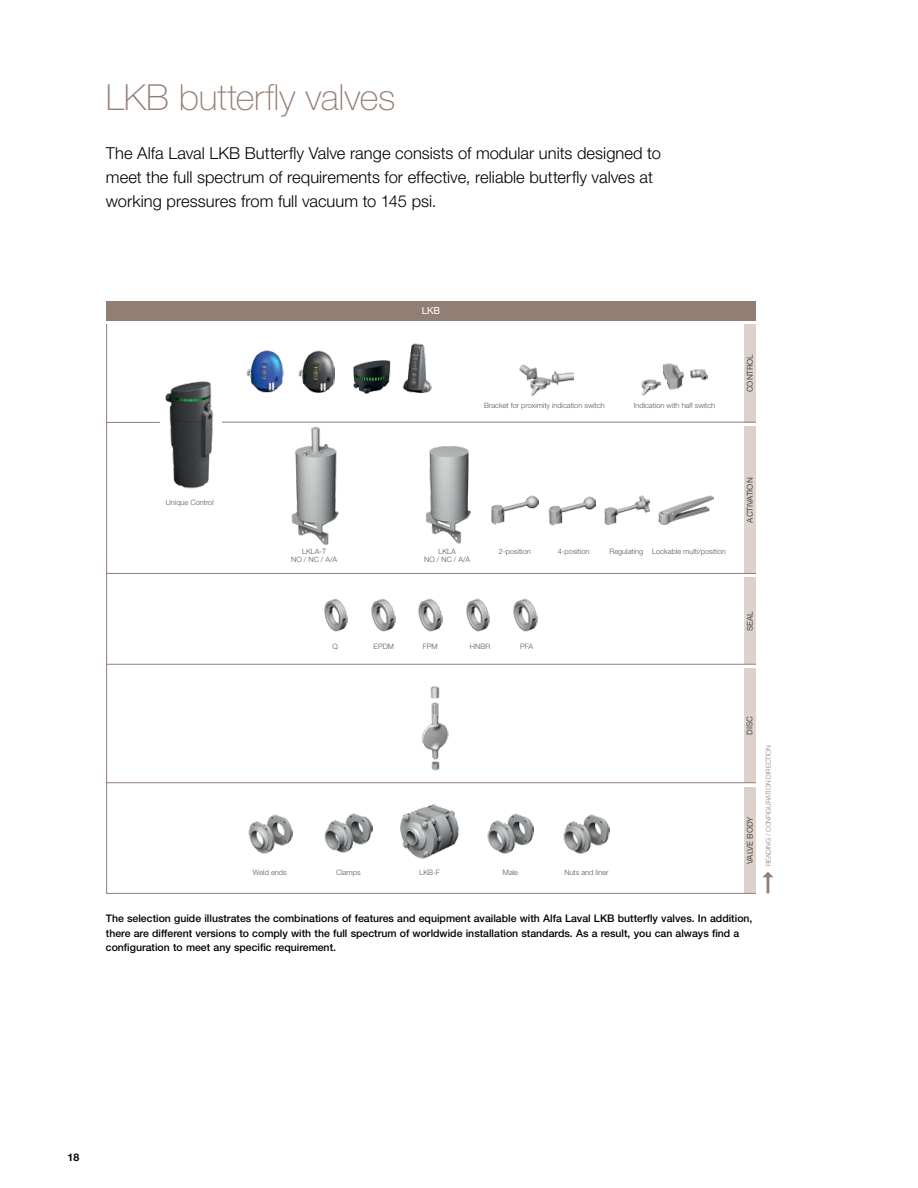
<style>
.page{position:relative;width:918px;height:1188px;background:#fff}
.page>*{position:absolute;margin:0;border:0;box-sizing:border-box;transform-origin:0 0}
.t1{font:100 36px "Helvetica Neue LT Std";letter-spacing:-.005em;color:#937e74}
.t2{font:300 16.5px/24px "Helvetica Neue LT Std";color:#000}
.t3{font:500 10.5px/14.2px "Helvetica Neue LT Std";color:#000}
.t4{font:700 10.5px "Helvetica Neue LT Std";color:#000}
.t5{font:9.75px "Helvetica Neue LT Std";color:#fff}
.t6{font:8.1px "Helvetica Neue LT Std";letter-spacing:-.01em;color:#4d4d4f}
.t7{font:300 7.35px/8.1px "Helvetica Neue LT Std";color:#58595b;text-align:center}
.t8{font:300 6.75px "Helvetica Neue LT Std";letter-spacing:-.01em;color:#937e74}
</style>
<div class="page">
<img style="left:403px;top:344px;width:28px;height:48px">
<img style="left:298px;top:351px;width:37px;height:41px">
<img style="left:247px;top:350px;width:37px;height:42px">
<img style="left:519px;top:364px;width:55px;height:31px">
<img style="left:642px;top:363px;width:65px;height:32px">
<img style="left:400px;top:804px;width:59px;height:55px">
<img style="left:488px;top:814px;width:45px;height:39px">
<img style="left:249px;top:815px;width:43px;height:39px">
<img style="left:325px;top:814px;width:47px;height:39px">
<img style="left:564px;top:815px;width:45px;height:39px">
<img style="left:422px;top:686px;width:26px;height:84px">
<img style="left:324px;top:599px;width:24px;height:32px">
<img style="left:513px;top:599px;width:24px;height:32px">
<img style="left:466px;top:599px;width:24px;height:32px">
<img style="left:418px;top:599px;width:24px;height:32px">
<img style="left:371px;top:599px;width:24px;height:32px">
<img style="left:292px;top:427px;width:47px;height:117px">
<img style="left:426px;top:446px;width:45px;height:98px">
<img style="left:492px;top:495px;width:46px;height:29px">
<img style="left:549px;top:496px;width:46px;height:29px">
<img style="left:604px;top:495px;width:46px;height:29px">
<img style="left:658px;top:495px;width:56px;height:29px">
<img style="left:165px;top:381px;width:49px;height:108px">
<div style="left:106px;top:301px;width:650px;height:19px;background:#937e74"></div>
<div style="left:744px;top:668px;width:12px;height:115px;background:#dcd1cb"></div>
<div style="left:744px;top:426px;width:12px;height:148px;background:#dcd1cb"></div>
<hr style="left:106px;top:782px;width:650px;height:1px;background:#937e74">
<div style="left:744px;top:578px;width:12px;height:86px;background:#dcd1cb"></div>
<hr style="left:106px;top:664px;width:650px;height:1px;background:#937e74">
<hr style="left:106px;top:573px;width:650px;height:1px;background:#937e74">
<svg style="left:762px;top:872px;width:11px;height:21px"></svg>
<div style="left:744px;top:324px;width:12px;height:99px;background:#dcd1cb"></div>
<hr style="left:222px;top:422px;width:534px;height:1px;background:#937e74">
<div style="left:744px;top:787px;width:12px;height:107px;background:#dcd1cb"></div>
<hr style="left:106px;top:893px;width:650px;height:1px;background:#937e74">
<hr style="left:106px;top:422px;width:54px;height:1px;background:#937e74">
<hr style="left:106px;top:324px;width:1px;height:570px;background:#937e74">
<img style="left:353px;top:360px;width:38px;height:34px">
<h1 class="t1" style="left:106px;top:77px;width:291px">LKB butterfly valves</h1>
<h2 class="t2" style="left:106px;top:141px;width:556px">The Alfa Laval LKB Butterfly Valve range consists of modular units designed to meet the full spectrum of requirements for effective, reliable butterfly valves at working pressures from full vacuum to 145 psi.</h2>
<p class="t5" style="left:422px;top:304px;width:20px">LKB</p>
<p class="t7" style="left:484px;top:402px;width:122px">Bracket for proximity indication switch</p>
<p class="t7" style="left:634px;top:402px;width:83px">Indication with half switch</p>
<p class="t6" style="left:745px;top:392px;width:40px;rotate:-90deg">CONTROL</p>
<p class="t7" style="left:166px;top:498px;width:49px">Unique Control</p>
<p class="t7" style="left:302px;top:547px;width:26px">LKLA-T</p>
<p class="t7" style="left:558px;top:547px;width:33px">4-position</p>
<p class="t7" style="left:609px;top:547px;width:118px">Regulating Lockable multi/position</p>
<p class="t7" style="left:291px;top:555px;width:48px">NO / NC / A/A</p>
<p class="t7" style="left:424px;top:547px;width:48px">LKLA<br>NO / NC / A/A</p>
<p class="t7" style="left:499px;top:547px;width:33px">2-position</p>
<p class="t7" style="left:333px;top:642px;width:7px">Q</p>
<p class="t7" style="left:374px;top:642px;width:22px">EPDM</p>
<p class="t7" style="left:423px;top:642px;width:16px">FPM</p>
<p class="t7" style="left:470px;top:642px;width:22px">HNBR</p>
<p class="t7" style="left:520px;top:642px;width:14px">PFA</p>
<p class="t6" style="left:745px;top:523px;width:46px;rotate:-90deg">ACTIVATION</p>
<p class="t6" style="left:745px;top:631px;width:21px;rotate:-90deg">SEAL</p>
<p class="t7" style="left:336px;top:868px;width:26px">Clamps</p>
<p class="t7" style="left:419px;top:868px;width:22px">LKB-F</p>
<p class="t7" style="left:503px;top:868px;width:17px">Male</p>
<p class="t7" style="left:253px;top:868px;width:35px">Weld ends</p>
<p class="t7" style="left:564px;top:868px;width:46px">Nuts and liner</p>
<p class="t6" style="left:745px;top:735px;width:20px;rotate:-90deg">DISC</p>
<p class="t6" style="left:745px;top:864px;width:49px;rotate:-90deg">VALVE BODY</p>
<p class="t8" style="left:764px;top:866px;width:123px;rotate:-90deg">READING / CONFIGURATION DIRECTION</p>
<p class="t3" style="left:106px;top:911px;width:648px">The selection guide illustrates the combinations of features and equipment available with Alfa Laval LKB butterfly valves. In addition, there are different versions to comply with the full spectrum of worldwide installation standards. As a result, you can always find a configuration to meet any specific requirement.</p>
<p class="t4" style="left:68px;top:1150px;width:13px">18</p>
</div>
